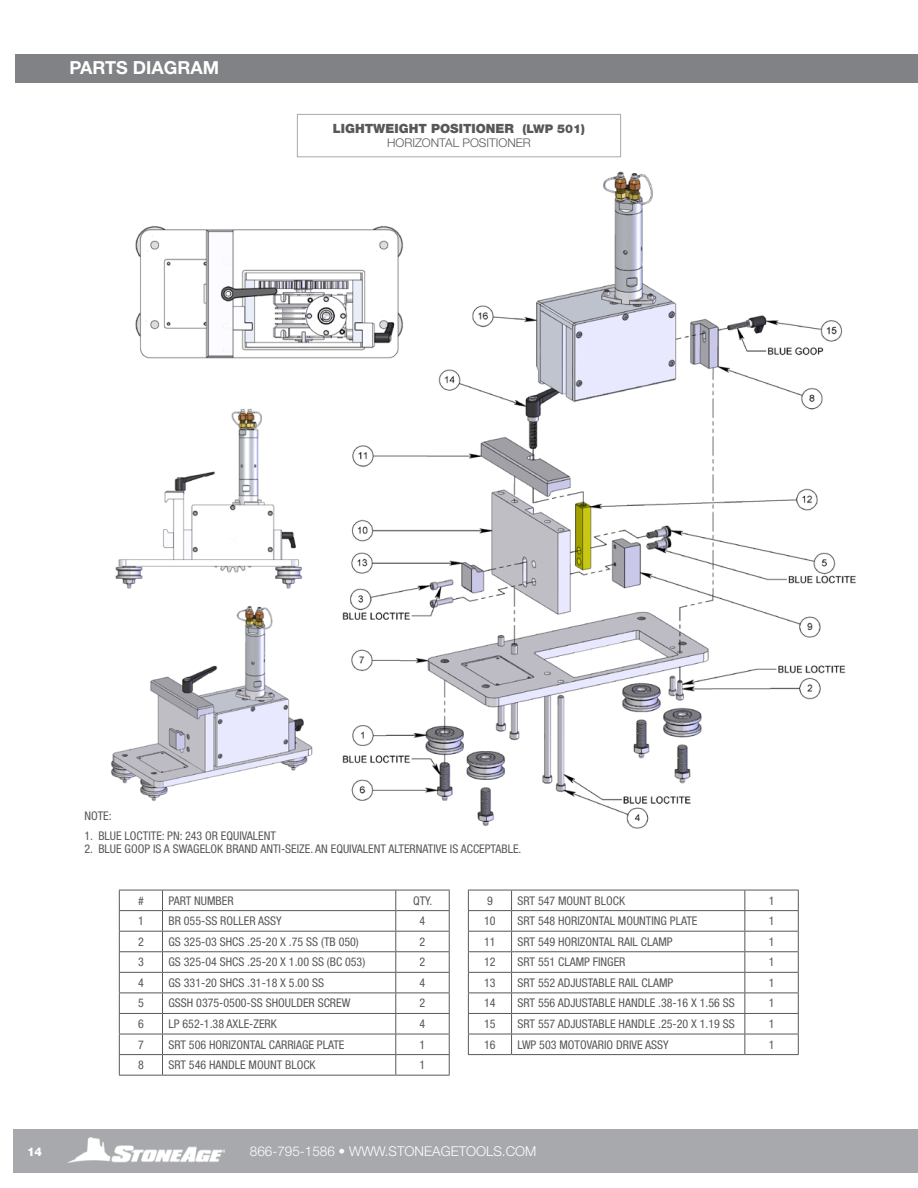
<style>
.page{position:relative;width:918px;height:1188px;background:#fff}
.page>*{position:absolute;margin:0;border:0;box-sizing:border-box;transform-origin:0 0}
.t1{font:700 18px "Helvetica Neue LT Std";color:#fff}
.t2{font:300 13.5px "Helvetica Neue LT Std";color:#fff}
.Subheader_1{font:900 12.75px "Helvetica Neue LT Std";color:#57585a}
.Body_Copy_no_indent{font:condensed 12px "Helvetica Neue LT Std";color:#57585a}
.Body_Copy{font:condensed 12px "Helvetica Neue LT Std";color:#57585a}
.Subheader_1-2{font:300 12px "Helvetica Neue LT Std";color:#57585a}
.t3{font:800 12px "Helvetica Neue LT Std";color:#fff}
.s1{font-size:12px}
</style>
<div class="page">
<div style="left:14px;top:1129px;width:904px;height:44px;background:#a8a9ad"></div>
<img style="left:69px;top:1137px;width:155px;height:25px">
<img style="left:111px;top:171px;width:746px;height:658px">
<div style="left:297px;top:114px;width:324px;height:43px;border:1px solid #a8a9ad"></div>
<hr style="left:119px;top:890px;width:44px;height:1px;background:#57585a">
<hr style="left:163px;top:890px;width:233px;height:1px;background:#57585a">
<hr style="left:396px;top:890px;width:54px;height:1px;background:#57585a">
<hr style="left:119px;top:910px;width:44px;height:1px;background:#57585a">
<hr style="left:163px;top:910px;width:233px;height:1px;background:#57585a">
<hr style="left:396px;top:910px;width:54px;height:1px;background:#57585a">
<hr style="left:119px;top:931px;width:44px;height:1px;background:#57585a">
<hr style="left:163px;top:931px;width:233px;height:1px;background:#57585a">
<hr style="left:396px;top:931px;width:54px;height:1px;background:#57585a">
<hr style="left:119px;top:951px;width:44px;height:1px;background:#57585a">
<hr style="left:163px;top:951px;width:233px;height:1px;background:#57585a">
<hr style="left:396px;top:951px;width:54px;height:1px;background:#57585a">
<hr style="left:119px;top:972px;width:44px;height:1px;background:#57585a">
<hr style="left:163px;top:972px;width:233px;height:1px;background:#57585a">
<hr style="left:396px;top:972px;width:54px;height:1px;background:#57585a">
<hr style="left:119px;top:993px;width:44px;height:1px;background:#57585a">
<hr style="left:163px;top:993px;width:233px;height:1px;background:#57585a">
<hr style="left:396px;top:993px;width:54px;height:1px;background:#57585a">
<hr style="left:119px;top:1013px;width:44px;height:1px;background:#57585a">
<hr style="left:163px;top:1013px;width:233px;height:1px;background:#57585a">
<hr style="left:396px;top:1013px;width:54px;height:1px;background:#57585a">
<hr style="left:119px;top:1034px;width:44px;height:1px;background:#57585a">
<hr style="left:163px;top:1034px;width:233px;height:1px;background:#57585a">
<hr style="left:396px;top:1034px;width:54px;height:1px;background:#57585a">
<hr style="left:119px;top:1054px;width:44px;height:1px;background:#57585a">
<svg style="left:119px;top:890px;width:1px;height:185px"></svg>
<hr style="left:163px;top:1054px;width:233px;height:1px;background:#57585a">
<svg style="left:162px;top:890px;width:1px;height:185px"></svg>
<hr style="left:396px;top:1054px;width:54px;height:1px;background:#57585a">
<svg style="left:395px;top:890px;width:1px;height:185px"></svg>
<svg style="left:449px;top:890px;width:1px;height:185px"></svg>
<hr style="left:119px;top:1075px;width:44px;height:1px;background:#57585a">
<hr style="left:163px;top:1075px;width:233px;height:1px;background:#57585a">
<hr style="left:396px;top:1075px;width:54px;height:1px;background:#57585a">
<hr style="left:468px;top:890px;width:44px;height:1px;background:#57585a">
<hr style="left:512px;top:890px;width:233px;height:1px;background:#57585a">
<hr style="left:745px;top:890px;width:54px;height:1px;background:#57585a">
<hr style="left:468px;top:910px;width:44px;height:1px;background:#57585a">
<hr style="left:512px;top:910px;width:233px;height:1px;background:#57585a">
<hr style="left:745px;top:910px;width:54px;height:1px;background:#57585a">
<hr style="left:468px;top:931px;width:44px;height:1px;background:#57585a">
<hr style="left:512px;top:931px;width:233px;height:1px;background:#57585a">
<hr style="left:745px;top:931px;width:54px;height:1px;background:#57585a">
<hr style="left:468px;top:951px;width:44px;height:1px;background:#57585a">
<hr style="left:512px;top:951px;width:233px;height:1px;background:#57585a">
<hr style="left:745px;top:951px;width:54px;height:1px;background:#57585a">
<hr style="left:468px;top:972px;width:44px;height:1px;background:#57585a">
<hr style="left:512px;top:972px;width:233px;height:1px;background:#57585a">
<hr style="left:745px;top:972px;width:54px;height:1px;background:#57585a">
<hr style="left:468px;top:993px;width:44px;height:1px;background:#57585a">
<hr style="left:512px;top:993px;width:233px;height:1px;background:#57585a">
<hr style="left:745px;top:993px;width:54px;height:1px;background:#57585a">
<hr style="left:468px;top:1013px;width:44px;height:1px;background:#57585a">
<hr style="left:512px;top:1013px;width:233px;height:1px;background:#57585a">
<hr style="left:745px;top:1013px;width:54px;height:1px;background:#57585a">
<hr style="left:468px;top:1034px;width:44px;height:1px;background:#57585a">
<svg style="left:468px;top:890px;width:1px;height:164px"></svg>
<hr style="left:512px;top:1034px;width:233px;height:1px;background:#57585a">
<svg style="left:511px;top:890px;width:1px;height:164px"></svg>
<hr style="left:745px;top:1034px;width:54px;height:1px;background:#57585a">
<svg style="left:744px;top:890px;width:1px;height:164px"></svg>
<svg style="left:798px;top:890px;width:1px;height:164px"></svg>
<hr style="left:468px;top:1054px;width:44px;height:1px;background:#57585a">
<hr style="left:512px;top:1054px;width:233px;height:1px;background:#57585a">
<hr style="left:745px;top:1054px;width:54px;height:1px;background:#57585a">
<div style="left:16px;top:54px;width:902px;height:29px;background:#808285"></div>
<p class="t1" style="left:70px;top:57px;width:151px">PARTS DIAGRAM</p>
<p class="Subheader_1" style="left:333px;top:121px;width:254px">LIGHTWEIGHT POSITIONER <span class="s1">(LWP 501)</span></p>
<p class="Subheader_1-2" style="left:387px;top:135px;width:145px">HORIZONTAL POSITIONER</p>
<p class="Body_Copy" style="left:84px;top:808px;width:29px">NOTE:</p>
<p class="Body_Copy" style="left:84px;top:829px;width:193px">1. BLUE LOCTITE: PN: 243 OR EQUIVALENT</p>
<p class="Body_Copy" style="left:84px;top:842px;width:439px">2. BLUE GOOP IS A SWAGELOK BRAND ANTI-SEIZE. AN EQUIVALENT ALTERNATIVE IS ACCEPTABLE.</p>
<p class="Body_Copy_no_indent" style="left:138px;top:893px;width:7px">#</p>
<p class="Body_Copy_no_indent" style="left:169px;top:893px;width:67px">PART NUMBER</p>
<p class="Body_Copy_no_indent" style="left:413px;top:893px;width:21px">QTY.</p>
<p class="Body_Copy_no_indent" style="left:138px;top:914px;width:7px">1</p>
<p class="Body_Copy_no_indent" style="left:169px;top:914px;width:115px">BR 055-SS ROLLER ASSY</p>
<p class="Body_Copy_no_indent" style="left:420px;top:914px;width:7px">4</p>
<p class="Body_Copy_no_indent" style="left:138px;top:935px;width:7px">2</p>
<p class="Body_Copy_no_indent" style="left:169px;top:935px;width:192px">GS 325-03 SHCS .25-20 X .75 SS (TB 050)</p>
<p class="Body_Copy_no_indent" style="left:420px;top:935px;width:7px">2</p>
<p class="Body_Copy_no_indent" style="left:138px;top:955px;width:7px">3</p>
<p class="Body_Copy_no_indent" style="left:169px;top:955px;width:198px">GS 325-04 SHCS .25-20 X 1.00 SS (BC 053)</p>
<p class="Body_Copy_no_indent" style="left:420px;top:955px;width:7px">2</p>
<p class="Body_Copy_no_indent" style="left:138px;top:976px;width:7px">4</p>
<p class="Body_Copy_no_indent" style="left:169px;top:976px;width:157px">GS 331-20 SHCS .31-18 X 5.00 SS</p>
<p class="Body_Copy_no_indent" style="left:420px;top:976px;width:7px">4</p>
<p class="Body_Copy_no_indent" style="left:138px;top:996px;width:7px">5</p>
<p class="Body_Copy_no_indent" style="left:169px;top:996px;width:183px">GSSH 0375-0500-SS SHOULDER SCREW</p>
<p class="Body_Copy_no_indent" style="left:420px;top:996px;width:7px">2</p>
<p class="Body_Copy_no_indent" style="left:138px;top:1017px;width:7px">6</p>
<p class="Body_Copy_no_indent" style="left:169px;top:1017px;width:110px">LP 652-1.38 AXLE-ZERK</p>
<p class="Body_Copy_no_indent" style="left:420px;top:1017px;width:7px">4</p>
<p class="Body_Copy_no_indent" style="left:138px;top:1037px;width:7px">7</p>
<p class="Body_Copy_no_indent" style="left:169px;top:1037px;width:177px">SRT 506 HORIZONTAL CARRIAGE PLATE</p>
<p class="Body_Copy_no_indent" style="left:420px;top:1037px;width:7px">1</p>
<p class="Body_Copy_no_indent" style="left:138px;top:1058px;width:7px">8</p>
<p class="Body_Copy_no_indent" style="left:169px;top:1058px;width:149px">SRT 546 HANDLE MOUNT BLOCK</p>
<p class="Body_Copy_no_indent" style="left:420px;top:1058px;width:7px">1</p>
<p class="Body_Copy_no_indent" style="left:487px;top:893px;width:7px">9</p>
<p class="Body_Copy_no_indent" style="left:518px;top:893px;width:109px">SRT 547 MOUNT BLOCK</p>
<p class="Body_Copy_no_indent" style="left:769px;top:893px;width:7px">1</p>
<p class="Body_Copy_no_indent" style="left:484px;top:914px;width:13px">10</p>
<p class="Body_Copy_no_indent" style="left:518px;top:914px;width:181px">SRT 548 HORIZONTAL MOUNTING PLATE</p>
<p class="Body_Copy_no_indent" style="left:769px;top:914px;width:7px">1</p>
<p class="Body_Copy_no_indent" style="left:484px;top:935px;width:13px">11</p>
<p class="Body_Copy_no_indent" style="left:518px;top:935px;width:157px">SRT 549 HORIZONTAL RAIL CLAMP</p>
<p class="Body_Copy_no_indent" style="left:769px;top:935px;width:7px">1</p>
<p class="Body_Copy_no_indent" style="left:484px;top:955px;width:13px">12</p>
<p class="Body_Copy_no_indent" style="left:518px;top:955px;width:109px">SRT 551 CLAMP FINGER</p>
<p class="Body_Copy_no_indent" style="left:769px;top:955px;width:7px">1</p>
<p class="Body_Copy_no_indent" style="left:484px;top:976px;width:13px">13</p>
<p class="Body_Copy_no_indent" style="left:518px;top:976px;width:157px">SRT 552 ADJUSTABLE RAIL CLAMP</p>
<p class="Body_Copy_no_indent" style="left:769px;top:976px;width:7px">1</p>
<p class="Body_Copy_no_indent" style="left:484px;top:996px;width:13px">14</p>
<p class="Body_Copy_no_indent" style="left:518px;top:996px;width:219px">SRT 556 ADJUSTABLE HANDLE .38-16 X 1.56 SS</p>
<p class="Body_Copy_no_indent" style="left:769px;top:996px;width:7px">1</p>
<p class="Body_Copy_no_indent" style="left:484px;top:1017px;width:13px">15</p>
<p class="Body_Copy_no_indent" style="left:518px;top:1017px;width:219px">SRT 557 ADJUSTABLE HANDLE .25-20 X 1.19 SS</p>
<p class="Body_Copy_no_indent" style="left:769px;top:1017px;width:7px">1</p>
<p class="Body_Copy_no_indent" style="left:484px;top:1037px;width:13px">16</p>
<p class="Body_Copy_no_indent" style="left:518px;top:1037px;width:153px">LWP 503 MOTOVARIO DRIVE ASSY</p>
<p class="Body_Copy_no_indent" style="left:769px;top:1037px;width:7px">1</p>
<p class="t3" style="left:27px;top:1144px;width:17px">14</p>
<p class="t2" style="left:250px;top:1143px;width:288px">866-795-1586 • WWW.STONEAGETOOLS.COM</p>
</div>
